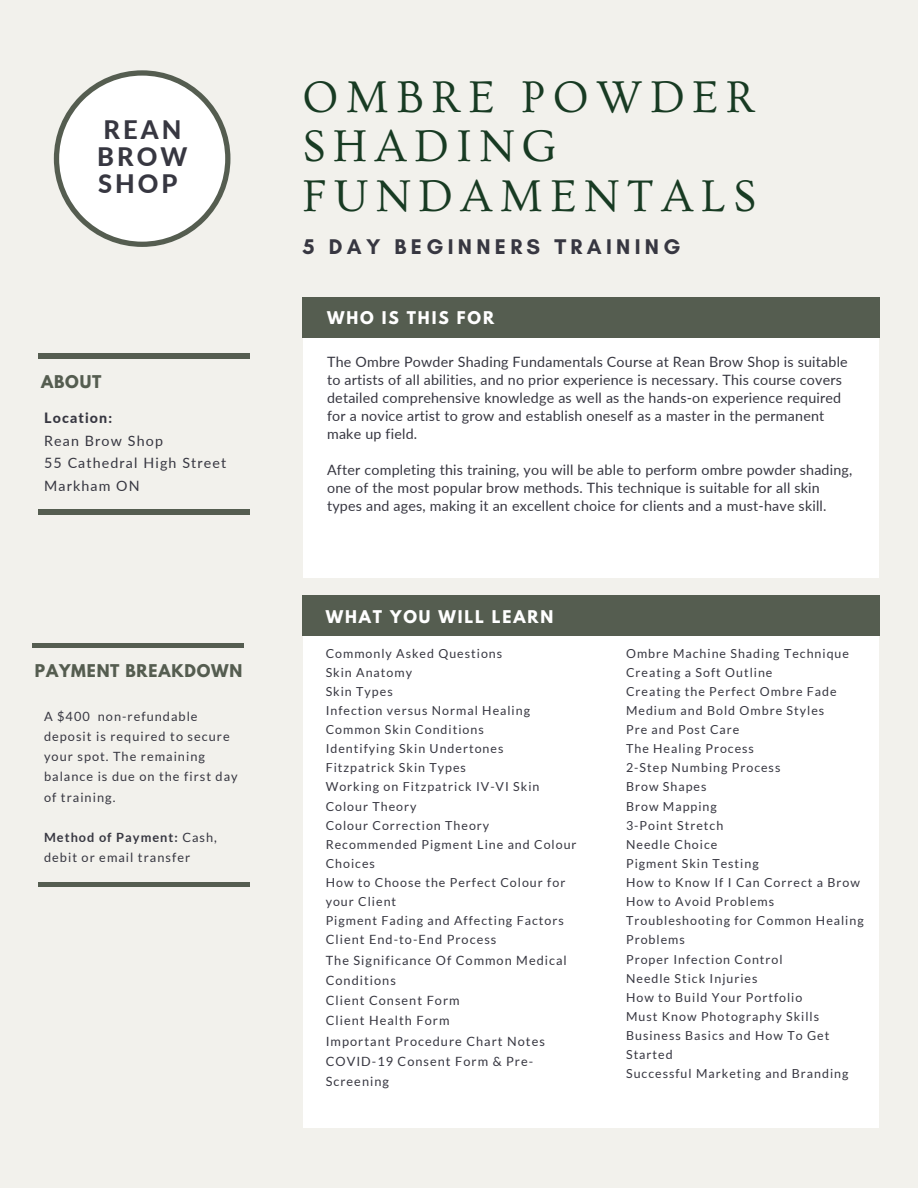
<style>
.page{position:relative;width:918px;height:1188px;background:#f2f1ec}
.page>*{position:absolute;margin:0;border:0;box-sizing:border-box;transform-origin:0 0}
.t1{font:46.5px/49.5px "Ovo";letter-spacing:.16em;color:#183b23}
.t2{font:800 25.5px "Lato";letter-spacing:.12em;color:#373741}
.t3{font:700 21.6px "Glacial Indifference";letter-spacing:.2em;color:#373741}
.t4{font:700 15.6px "League Spartan";letter-spacing:.12em;color:#fff}
.t5{font:700 15.6px "League Spartan";letter-spacing:.05em;color:#555d50}
.t6{font:14.25px/18px "Lato";letter-spacing:.015em;color:#373741}
.t7{font:14.25px/22.5px "Lato";letter-spacing:.08em;color:#373741}
.t8{font:800 14.25px "Lato";letter-spacing:.08em;color:#373741}
.t9{font:12.75px/20.1px "Lato";letter-spacing:.08em;color:#373741}
.t10{font:12.45px/19.2px "Lato";letter-spacing:.08em;color:#373741}
.s1{font-weight:700}
</style>
<div class="page">
<svg style="left:54px;top:70px;width:176px;height:177px"></svg>
<div style="left:303px;top:596px;width:576px;height:532px;background:#fff"></div>
<div style="left:303px;top:596px;width:577px;height:40px;background:#555d50"></div>
<div style="left:303px;top:297px;width:576px;height:280px;background:#fff"></div>
<div style="left:303px;top:297px;width:577px;height:40px;background:#555d50"></div>
<hr style="left:39px;top:354px;width:211px;height:4px;background:#555d50">
<hr style="left:39px;top:510px;width:211px;height:4px;background:#555d50">
<hr style="left:33px;top:643px;width:211px;height:4px;background:#555d50">
<div style="left:39px;top:882px;width:211px;height:5px;background:#555d50"></div>
<p class="t2" style="left:103px;top:114px;width:79px">REAN</p>
<p class="t2" style="left:97px;top:141px;width:92px">BROW</p>
<p class="t2" style="left:98px;top:168px;width:81px">SHOP</p>
<p class="t5" style="left:41px;top:374px;width:62px">ABOUT</p>
<p class="t8" style="left:44px;top:409px;width:70px">Location:</p>
<p class="t7" style="left:44px;top:429px;width:120px">Rean Brow Shop</p>
<p class="t7" style="left:44px;top:451px;width:184px">55 Cathedral High Street<br>Markham ON</p>
<p class="t5" style="left:35px;top:663px;width:209px">PAYMENT BREAKDOWN</p>
<p class="t9" style="left:44px;top:706px;width:195px">A $400 non-refundable deposit is required to secure your spot. The remaining balance is due on the first day of training.</p>
<p class="t9" style="left:44px;top:827px;width:174px"><span class="s1">Method of Payment:</span> Cash, debit or email transfer</p>
<p class="t1" style="left:303px;top:73px;width:455px">OMBRE POWDER<br>SHADING<br>FUNDAMENTALS</p>
<p class="t3" style="left:303px;top:234px;width:379px">5 DAY BEGINNERS TRAINING</p>
<p class="t4" style="left:327px;top:310px;width:169px">WHO IS THIS FOR</p>
<p class="t6" style="left:327px;top:352px;width:522px">The Ombre Powder Shading Fundamentals Course at Rean Brow Shop is suitable to artists of all abilities, and no prior experience is necessary. This course covers detailed comprehensive knowledge as well as the hands-on experience required for a novice artist to grow and establish oneself as a master in the permanent make up field.</p>
<p class="t6" style="left:327px;top:460px;width:527px">After completing this training, you will be able to perform ombre powder shading, one of the most popular brow methods. This technique is suitable for all skin types and ages, making it an excellent choice for clients and a must-have skill.</p>
<p class="t4" style="left:326px;top:609px;width:229px">WHAT YOU WILL LEARN</p>
<p class="t10" style="left:326px;top:643px;width:178px">Commonly Asked Questions</p>
<p class="t10" style="left:326px;top:662px;width:88px">Skin Anatomy</p>
<p class="t10" style="left:326px;top:681px;width:69px">Skin Types</p>
<p class="t10" style="left:326px;top:701px;width:206px">Infection versus Normal Healing</p>
<p class="t10" style="left:326px;top:720px;width:160px">Common Skin Conditions</p>
<p class="t10" style="left:326px;top:739px;width:179px">Identifying Skin Undertones</p>
<p class="t10" style="left:326px;top:758px;width:142px">Fitzpatrick Skin Types</p>
<p class="t10" style="left:326px;top:777px;width:215px">Working on Fitzpatrick IV-VI Skin</p>
<p class="t10" style="left:326px;top:796px;width:92px">Colour Theory</p>
<p class="t10" style="left:326px;top:815px;width:165px">Colour Correction Theory</p>
<p class="t10" style="left:326px;top:834px;width:252px">Recommended Pigment Line and Colour<br>Choices</p>
<p class="t10" style="left:326px;top:873px;width:241px">How to Choose the Perfect Colour for your Client</p>
<p class="t10" style="left:326px;top:911px;width:240px">Pigment Fading and Affecting Factors</p>
<p class="t9" style="left:326px;top:929px;width:172px">Client End-to-End Process</p>
<p class="t9" style="left:326px;top:950px;width:243px">The Significance Of Common Medical<br>Conditions</p>
<p class="t9" style="left:326px;top:990px;width:135px">Client Consent Form</p>
<p class="t9" style="left:326px;top:1010px;width:125px">Client Health Form</p>
<p class="t9" style="left:326px;top:1031px;width:221px">Important Procedure Chart Notes</p>
<p class="t9" style="left:326px;top:1051px;width:209px">COVID-19 Consent Form &amp; Pre-<br>Screening</p>
<p class="t10" style="left:626px;top:643px;width:224px">Ombre Machine Shading Technique</p>
<p class="t10" style="left:626px;top:662px;width:148px">Creating a Soft Outline</p>
<p class="t10" style="left:626px;top:681px;width:212px">Creating the Perfect Ombre Fade</p>
<p class="t10" style="left:626px;top:701px;width:200px">Medium and Bold Ombre Styles</p>
<p class="t10" style="left:626px;top:720px;width:115px">Pre and Post Care</p>
<p class="t10" style="left:626px;top:739px;width:129px">The Healing Process</p>
<p class="t10" style="left:626px;top:758px;width:156px">2-Step Numbing Process</p>
<p class="t10" style="left:626px;top:777px;width:82px">Brow Shapes</p>
<p class="t10" style="left:626px;top:796px;width:92px">Brow Mapping</p>
<p class="t10" style="left:626px;top:815px;width:99px">3-Point Stretch</p>
<p class="t10" style="left:626px;top:834px;width:93px">Needle Choice</p>
<p class="t10" style="left:626px;top:854px;width:134px">Pigment Skin Testing</p>
<p class="t10" style="left:626px;top:873px;width:235px">How to Know If I Can Correct a Brow</p>
<p class="t10" style="left:626px;top:892px;width:150px">How to Avoid Problems</p>
<p class="t10" style="left:626px;top:911px;width:239px">Troubleshooting for Common Healing<br>Problems</p>
<p class="t10" style="left:626px;top:949px;width:158px">Proper Infection Control</p>
<p class="t10" style="left:626px;top:968px;width:133px">Needle Stick Injuries</p>
<p class="t10" style="left:626px;top:987px;width:178px">How to Build Your Portfolio</p>
<p class="t10" style="left:626px;top:1007px;width:195px">Must Know Photography Skills</p>
<p class="t10" style="left:626px;top:1026px;width:205px">Business Basics and How To Get<br>Started</p>
<p class="t10" style="left:626px;top:1064px;width:224px">Successful Marketing and Branding</p>
</div>
